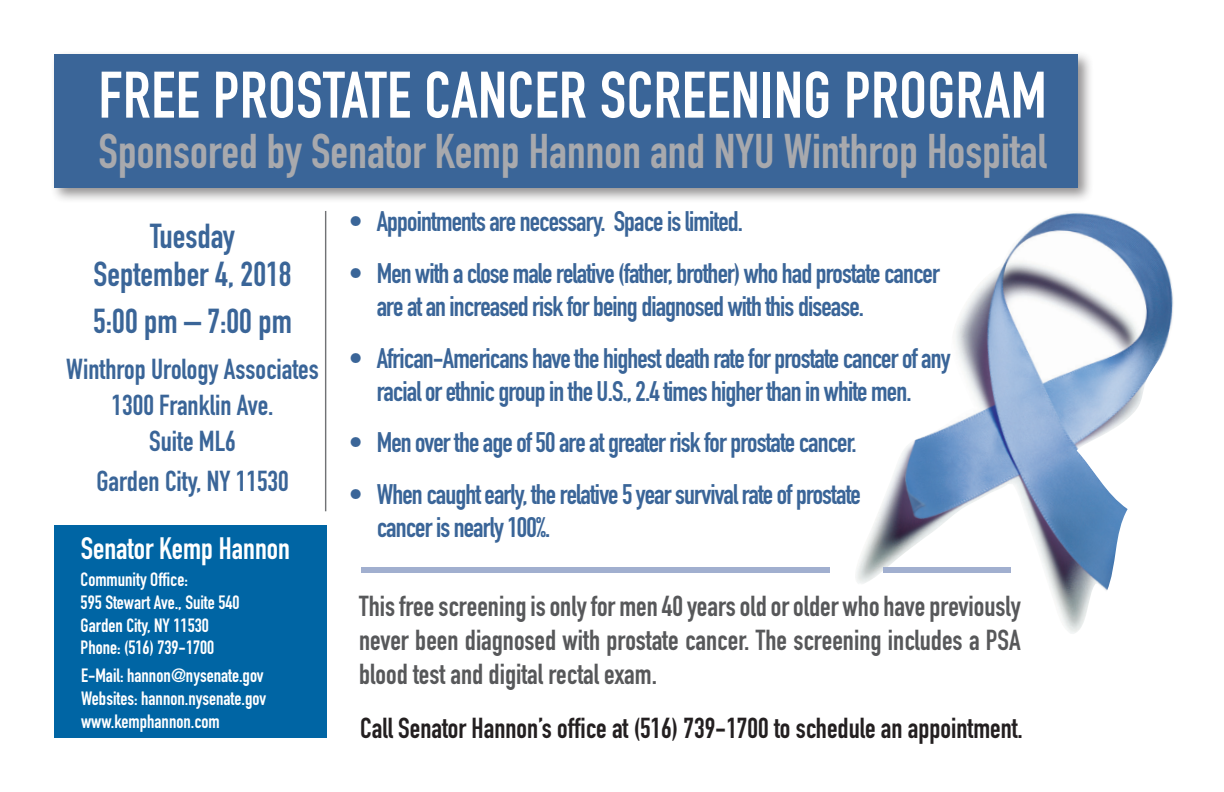
<style>
.page{position:relative;width:1224px;height:792px;background:#fff}
.page>*{position:absolute;margin:0;border:0;box-sizing:border-box;transform-origin:0 0}
.t1{font:64.6px "DIN Engschrift Std";letter-spacing:.01em;color:#fff}
.t2{font:48px "DIN Engschrift Std";color:#a8a9ad}
.t3{font:34.2px/38px "DIN Engschrift Std";color:#3a6598;text-align:center}
.t4{font:30.6px "DIN Engschrift Std";color:#fff}
.t5{font:28.4px/34.2px "DIN Engschrift Std";color:#57585a;text-align:justify}
.t6{font:28.4px/36.2px "DIN Engschrift Std";color:#3a6598;text-align:center}
.t7{font:28.4px "DIN Engschrift Std";color:#231f20}
.t8{font:28px/33.6px "DIN Engschrift Std";letter-spacing:-.03em;color:#3a6598}
.t9{font:19px/22.8px "DIN Engschrift Std";color:#fff}
</style>
<div class="page">
<div style="left:50px;top:50px;width:1044px;height:154px;background:#231f20;opacity:.5"></div>
<div style="left:54px;top:54px;width:1023px;height:133px;background:#3a6598"></div>
<img style="left:856px;top:212px;width:318px;height:422px">
<hr style="left:325px;top:211px;width:1px;height:300px;background:#717275">
<div style="left:54px;top:525px;width:272px;height:213px;background:#0065a4"></div>
<div style="left:361px;top:568px;width:468px;height:5px;background:#a1afcf"></div>
<div style="left:883px;top:568px;width:128px;height:5px;background:#a1afcf"></div>
<h1 class="t1" style="left:99px;top:57px;width:950px">FREE PROSTATE CANCER SCREENING PROGRAM</h1>
<h2 class="t2" style="left:99px;top:123px;width:950px">Sponsored by Senator Kemp Hannon and NYU Winthrop Hospital</h2>
<p class="t3" style="left:94px;top:218px;width:199px">Tuesday<br>September 4, 2018</p>
<p class="t3" style="left:93px;top:303px;width:200px">5:00 pm – 7:00 pm</p>
<p class="t6" style="left:66px;top:351px;width:254px">Winthrop Urology Associates<br>1300 Franklin Ave.<br>Suite ML6</p>
<p class="t6" style="left:96px;top:463px;width:194px">Garden City, NY 11530</p>
<p class="t4" style="left:81px;top:531px;width:211px">Senator Kemp Hannon</p>
<p class="t9" style="left:81px;top:568px;width:161px">Community Office:<br>595 Stewart Ave., Suite 540<br>Garden City, NY 11530<br>Phone: (516) 739-1700</p>
<p class="t9" style="left:81px;top:664px;width:187px">E-Mail: hannon@nysenate.gov<br>Websites: hannon.nysenate.gov www.kemphannon.com</p>
<p class="t8" style="left:349px;top:205px;width:396px">• Appointments are necessary. Space is limited.</p>
<p class="t8" style="left:377px;top:256px;width:565px;text-indent:-28px">• Men with a close male relative (father, brother) who had prostate cancer are at an increased risk for being diagnosed with this disease.</p>
<p class="t8" style="left:349px;top:341px;width:603px;text-align:center">• African-Americans have the highest death rate for prostate cancer of any racial or ethnic group in the U.S., 2.4 times higher than in white men.</p>
<p class="t8" style="left:349px;top:426px;width:510px">• Men over the age of 50 are at greater risk for prostate cancer.</p>
<p class="t8" style="left:377px;top:478px;width:486px;text-indent:-28px">• When caught early, the relative 5 year survival rate of prostate cancer is nearly 100%.</p>
<p class="t5" style="left:359px;top:589px;width:663px">This free screening is only for men 40 years old or older who have previously never been diagnosed with prostate cancer. The screening includes a PSA blood test and digital rectal exam.</p>
<p class="t7" style="left:360px;top:712px;width:664px">Call Senator Hannon’s office at (516) 739-1700 to schedule an appointment.</p>
</div>
